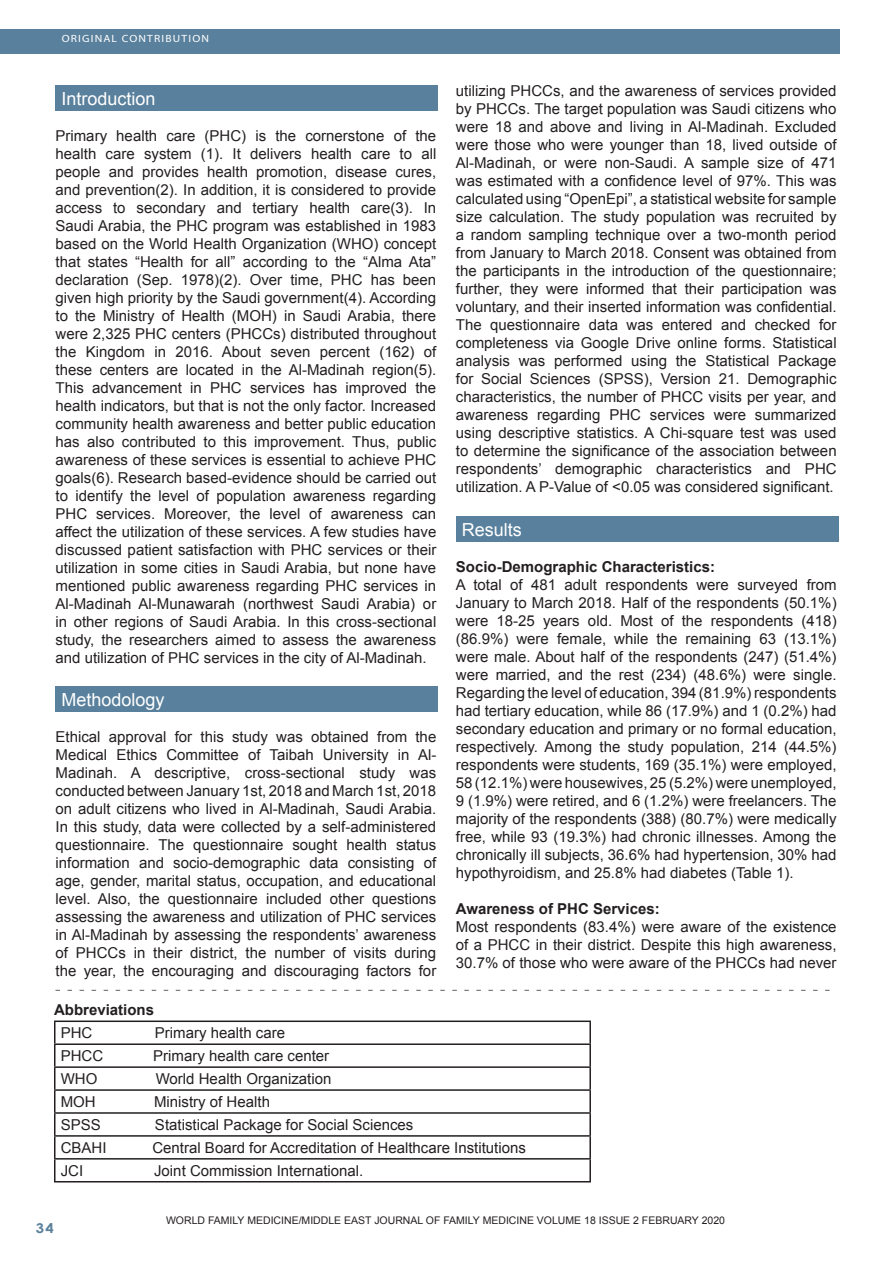
<style>
.page{position:relative;width:893px;height:1263px;background:#fff}
.page>*{position:absolute;margin:0;border:0;box-sizing:border-box;transform-origin:0 0}
.Footnote_Text{font:18px "Arial";color:#fff}
.Footnote_Text-2{font:15px/18px "Arial";color:#231f20;text-align:justify}
.Footnote_Text-3{font:700 15px "Arial";color:#231f20}
.t1{font:700 13.5px "Century Gothic";color:#59809c;scale:1.1 1}
.Footnote_Text-4{font:10.5px "Arial";color:#231f20}
.t2{font:10.5px "Myriad";letter-spacing:.1em;color:#fff;scale:1.1 1}
</style>
<div class="page">
<div style="left:0;top:30px;width:840px;height:24px;background:#59809c"></div>
<div style="left:56px;top:85px;width:382px;height:26px;background:#59809c"></div>
<div style="left:56px;top:687px;width:382px;height:25px;background:#59809c"></div>
<div style="left:456px;top:516px;width:382px;height:26px;background:#59809c"></div>
<hr style="left:54px;top:1020px;width:537px;height:2px;background:#231f20">
<hr style="left:54px;top:1022px;width:2px;height:21px;background:#231f20">
<hr style="left:589px;top:1022px;width:2px;height:21px;background:#231f20">
<hr style="left:54px;top:1043px;width:537px;height:2px;background:#231f20">
<hr style="left:54px;top:1045px;width:2px;height:21px;background:#231f20">
<hr style="left:589px;top:1045px;width:2px;height:21px;background:#231f20">
<hr style="left:54px;top:1066px;width:537px;height:2px;background:#231f20">
<hr style="left:54px;top:1068px;width:2px;height:21px;background:#231f20">
<hr style="left:589px;top:1068px;width:2px;height:21px;background:#231f20">
<hr style="left:54px;top:1089px;width:537px;height:2px;background:#231f20">
<hr style="left:54px;top:1091px;width:2px;height:21px;background:#231f20">
<hr style="left:589px;top:1091px;width:2px;height:21px;background:#231f20">
<hr style="left:54px;top:1112px;width:537px;height:2px;background:#231f20">
<hr style="left:54px;top:1114px;width:2px;height:21px;background:#231f20">
<hr style="left:589px;top:1114px;width:2px;height:21px;background:#231f20">
<hr style="left:54px;top:1135px;width:537px;height:2px;background:#231f20">
<hr style="left:54px;top:1137px;width:2px;height:21px;background:#231f20">
<hr style="left:589px;top:1137px;width:2px;height:21px;background:#231f20">
<hr style="left:54px;top:1158px;width:537px;height:1px;background:#231f20">
<hr style="left:54px;top:1159px;width:2px;height:22px;background:#231f20">
<hr style="left:589px;top:1159px;width:2px;height:22px;background:#231f20">
<hr style="left:54px;top:1181px;width:537px;height:1px;background:#231f20">
<svg style="left:56px;top:990px;width:774px;height:1px"></svg>
<p class="t2" style="left:62px;top:34px;width:135px">ORIGINAL CONTRIBUTION</p>
<p class="Footnote_Text" style="left:62px;top:86px;width:96px">Introduction</p>
<p class="Footnote_Text-2" style="left:56px;top:126px;width:382px">Primary health care (PHC) is the cornerstone of the health care system (1). It delivers health care to all people and provides health promotion, disease cures, and prevention(2). In addition, it is considered to provide access to secondary and tertiary health care(3). In Saudi Arabia, the PHC program was established in 1983 based on the World Health Organization (WHO) concept that states “Health for all” according to the “Alma Ata” declaration (Sep. 1978)(2). Over time, PHC has been given high priority by the Saudi government(4). According to the Ministry of Health (MOH) in Saudi Arabia, there were 2,325 PHC centers (PHCCs) distributed throughout the Kingdom in 2016. About seven percent (162) of these centers are located in the Al-Madinah region(5).<br>This advancement in PHC services has improved the health indicators, but that is not the only factor. Increased community health awareness and better public education has also contributed to this improvement. Thus, public awareness of these services is essential to achieve PHC goals(6). Research based-evidence should be carried out to identify the level of population awareness regarding PHC services. Moreover, the level of awareness can affect the utilization of these services. A few studies have discussed patient satisfaction with PHC services or their utilization in some cities in Saudi Arabia, but none have mentioned public awareness regarding PHC services in Al-Madinah Al-Munawarah (northwest Saudi Arabia) or in other regions of Saudi Arabia. In this cross-sectional study, the researchers aimed to assess the awareness and utilization of PHC services in the city of Al-Madinah.</p>
<p class="Footnote_Text" style="left:62px;top:688px;width:105px">Methodology</p>
<p class="Footnote_Text-2" style="left:56px;top:728px;width:382px">Ethical approval for this study was obtained from the Medical Ethics Committee of Taibah University in Al-Madinah. A descriptive, cross-sectional study was conducted between January 1st, 2018 and March 1st, 2018 on adult citizens who lived in Al-Madinah, Saudi Arabia.<br>In this study, data were collected by a self-administered questionnaire. The questionnaire sought health status information and socio-demographic data consisting of age, gender, marital status, occupation, and educational level. Also, the questionnaire included other questions assessing the awareness and utilization of PHC services in Al-Madinah by assessing the respondents’ awareness of PHCCs in their district, the number of visits during the year, the encouraging and discouraging factors for</p>
<p class="Footnote_Text-2" style="left:456px;top:82px;width:382px">utilizing PHCCs, and the awareness of services provided by PHCCs. The target population was Saudi citizens who were 18 and above and living in Al-Madinah. Excluded were those who were younger than 18, lived outside of Al-Madinah, or were non-Saudi. A sample size of 471 was estimated with a confidence level of 97%. This was calculated using “OpenEpi”, a statistical website for sample size calculation. The study population was recruited by a random sampling technique over a two-month period from January to March 2018. Consent was obtained from the participants in the introduction of the questionnaire; further, they were informed that their participation was voluntary, and their inserted information was confidential.<br>The questionnaire data was entered and checked for completeness via Google Drive online forms. Statistical analysis was performed using the Statistical Package for Social Sciences (SPSS), Version 21. Demographic characteristics, the number of PHCC visits per year, and awareness regarding PHC services were summarized using descriptive statistics. A Chi-square test was used to determine the significance of the association between respondents’ demographic characteristics and PHC utilization. A P-Value of &lt;0.05 was considered significant.</p>
<p class="Footnote_Text" style="left:462px;top:517px;width:62px">Results</p>
<p class="Footnote_Text-3" style="left:456px;top:556px;width:261px">Socio-Demographic Characteristics:</p>
<p class="Footnote_Text-2" style="left:456px;top:575px;width:382px">A total of 481 adult respondents were surveyed from January to March 2018. Half of the respondents (50.1%) were 18-25 years old. Most of the respondents (418) (86.9%) were female, while the remaining 63 (13.1%) were male. About half of the respondents (247) (51.4%) were married, and the rest (234) (48.6%) were single.<br>Regarding the level of education, 394 (81.9%) respondents had tertiary education, while 86 (17.9%) and 1 (0.2%) had secondary education and primary or no formal education, respectively. Among the study population, 214 (44.5%) respondents were students, 169 (35.1%) were employed, 58 (12.1%) were housewives, 25 (5.2%) were unemployed, 9 (1.9%) were retired, and 6 (1.2%) were freelancers. The majority of the respondents (388) (80.7%) were medically free, while 93 (19.3%) had chronic illnesses. Among the chronically ill subjects, 36.6% had hypertension, 30% had hypothyroidism, and 25.8% had diabetes (Table 1).</p>
<p class="Footnote_Text-3" style="left:456px;top:898px;width:205px">Awareness of PHC Services:</p>
<p class="Footnote_Text-2" style="left:456px;top:917px;width:382px">Most respondents (83.4%) were aware of the existence of a PHCC in their district. Despite this high awareness, 30.7% of those who were aware of the PHCCs had never</p>
<p class="Footnote_Text-3" style="left:54px;top:999px;width:102px">Abbreviations</p>
<p class="Footnote_Text-2" style="left:61px;top:1024px;width:33px">PHC</p>
<p class="Footnote_Text-2" style="left:155px;top:1024px;width:132px">Primary health care</p>
<p class="Footnote_Text-2" style="left:61px;top:1047px;width:44px">PHCC</p>
<p class="Footnote_Text-2" style="left:153px;top:1047px;width:177px">Primary health care center</p>
<p class="Footnote_Text-2" style="left:61px;top:1070px;width:38px">WHO</p>
<p class="Footnote_Text-2" style="left:156px;top:1070px;width:177px">World Health Organization</p>
<p class="Footnote_Text-2" style="left:61px;top:1093px;width:36px">MOH</p>
<p class="Footnote_Text-2" style="left:154px;top:1093px;width:117px">Ministry of Health</p>
<p class="Footnote_Text-2" style="left:61px;top:1116px;width:42px">SPSS</p>
<p class="Footnote_Text-2" style="left:155px;top:1116px;width:260px">Statistical Package for Social Sciences</p>
<p class="Footnote_Text-2" style="left:61px;top:1139px;width:47px">CBAHI</p>
<p class="Footnote_Text-2" style="left:152px;top:1139px;width:375px">Central Board for Accreditation of Healthcare Institutions</p>
<p class="Footnote_Text-2" style="left:61px;top:1162px;width:24px">JCI</p>
<p class="Footnote_Text-2" style="left:154px;top:1162px;width:211px">Joint Commission International.</p>
<p class="t1" style="left:36px;top:1217px;width:18px">34</p>
<p class="Footnote_Text-4" style="left:166px;top:1214px;width:560px">WORLD FAMILY MEDICINE/MIDDLE EAST JOURNAL OF FAMILY MEDICINE VOLUME 18 ISSUE 2 FEBRUARY 2020</p>
</div>
